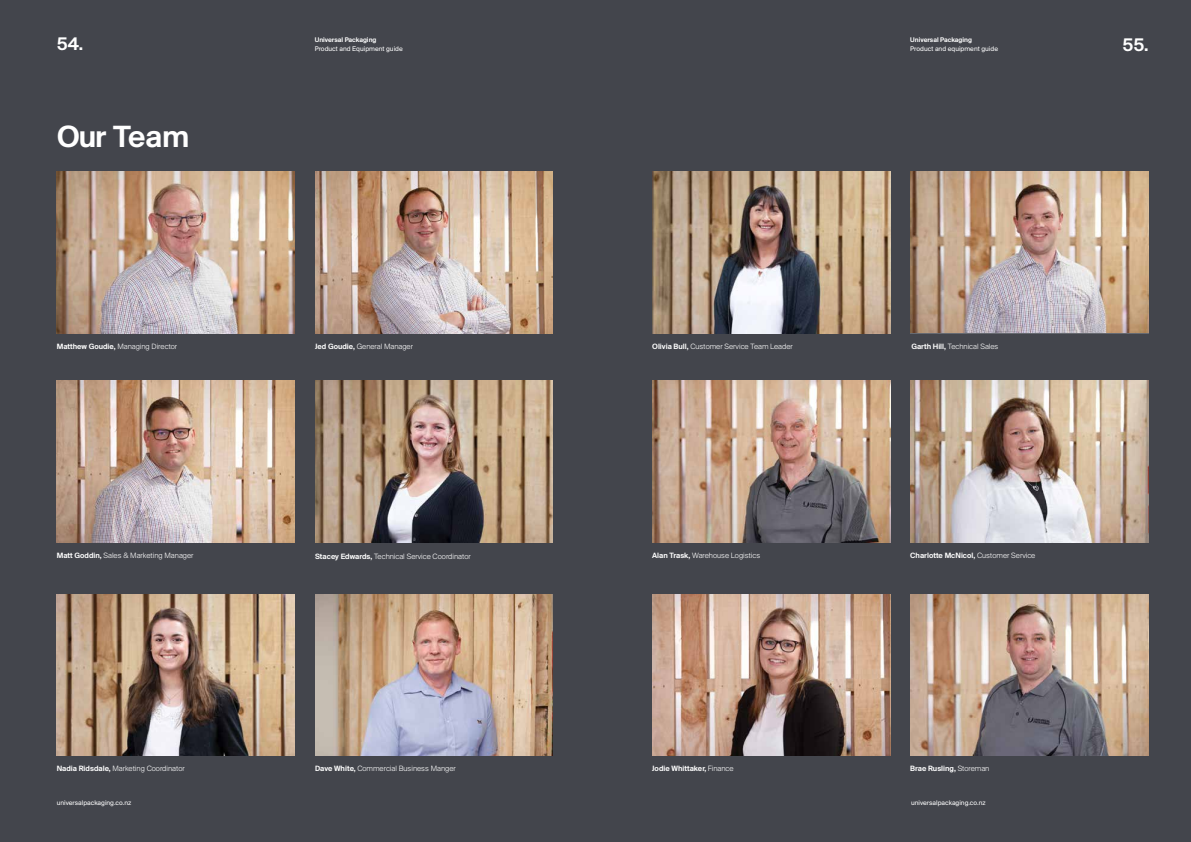
<style>
.page{position:relative;width:1191px;height:842px;background:#43454c}
.page>*{position:absolute;margin:0;border:0;box-sizing:border-box;transform-origin:0 0}
.t1{font:32px "Suisse BP Intl Antique";letter-spacing:-.03em;color:#fff}
.t2{font:19px "Suisse BP Intl Antique";color:#fff}
.t3{font:300 8px "Suisse BP Intl";color:#fff}
.t4{font:8px "Suisse BP Intl Antique";color:#fff}
.t5{font:7px "Suisse BP Intl";color:#fff}
.t6{font:7px "Suisse BP Intl Antique";color:#fff}
.s1{font-family:"Suisse BP Intl Antique";font-weight:400}
.s2{font-family:"Suisse BP Intl";font-weight:300}
</style>
<div class="page">
<img style="left:315px;top:381px;width:238px;height:161px">
<img style="left:57px;top:381px;width:238px;height:161px">
<img style="left:315px;top:594px;width:238px;height:162px">
<img style="left:910px;top:171px;width:238px;height:161px">
<img style="left:652px;top:381px;width:238px;height:161px">
<img style="left:57px;top:594px;width:238px;height:162px">
<img style="left:910px;top:381px;width:238px;height:161px">
<img style="left:910px;top:594px;width:238px;height:162px">
<img style="left:57px;top:171px;width:238px;height:162px">
<img style="left:315px;top:171px;width:238px;height:162px">
<img style="left:652px;top:171px;width:238px;height:162px">
<img style="left:652px;top:594px;width:238px;height:162px">
<h2 class="t2" style="left:57px;top:33px;width:28px">54.</h2>
<p class="t6" style="left:315px;top:36px;width:63px">Universal Packaging</p>
<p class="t5" style="left:315px;top:45px;width:90px">Product and Equipment guide</p>
<p class="t6" style="left:910px;top:36px;width:63px">Universal Packaging</p>
<p class="t5" style="left:910px;top:45px;width:89px">Product and equipment guide</p>
<h2 class="t2" style="left:1122px;top:34px;width:27px">55.</h2>
<h1 class="t1" style="left:57px;top:118px;width:134px">Our Team</h1>
<p class="t3" style="left:57px;top:342px;width:122px"><span class="s1">Matthew Goudie,</span> Managing Director</p>
<p class="t3" style="left:315px;top:342px;width:99px"><span class="s1">Jed Goudie,</span> General Manager</p>
<p class="t3" style="left:652px;top:342px;width:142px"><span class="s1">Olivia Bull,</span> Customer Service Team Leader</p>
<p class="t3" style="left:911px;top:342px;width:88px"><span class="s1">Garth Hill,</span> Technical Sales</p>
<p class="t3" style="left:57px;top:551px;width:138px"><span class="s1">Matt Goddin,</span> Sales &amp; Marketing Manager</p>
<p class="t3" style="left:315px;top:551px;width:157px"><span class="s1">Stacey Edwards,</span> Technical Service Coordinator</p>
<p class="t3" style="left:652px;top:551px;width:109px"><span class="s1">Alan Trask,</span> Warehouse Logistics</p>
<p class="t4" style="left:910px;top:551px;width:127px">Charlotte McNicol, <span class="s2">Customer Service</span></p>
<p class="t3" style="left:57px;top:764px;width:130px"><span class="s1">Nadia Ridsdale,</span> Marketing Coordinator</p>
<p class="t3" style="left:315px;top:764px;width:142px"><span class="s1">Dave White,</span> Commercial Business Manger</p>
<p class="t4" style="left:652px;top:764px;width:83px">Jodie Whittaker, <span class="s2">Finance</span></p>
<p class="t4" style="left:910px;top:764px;width:81px">Brae Rusling, <span class="s2">Storeman</span></p>
<p class="t5" style="left:57px;top:799px;width:76px">universalpackaging.co.nz</p>
<p class="t5" style="left:911px;top:799px;width:76px">universalpackaging.co.nz</p>
</div>
